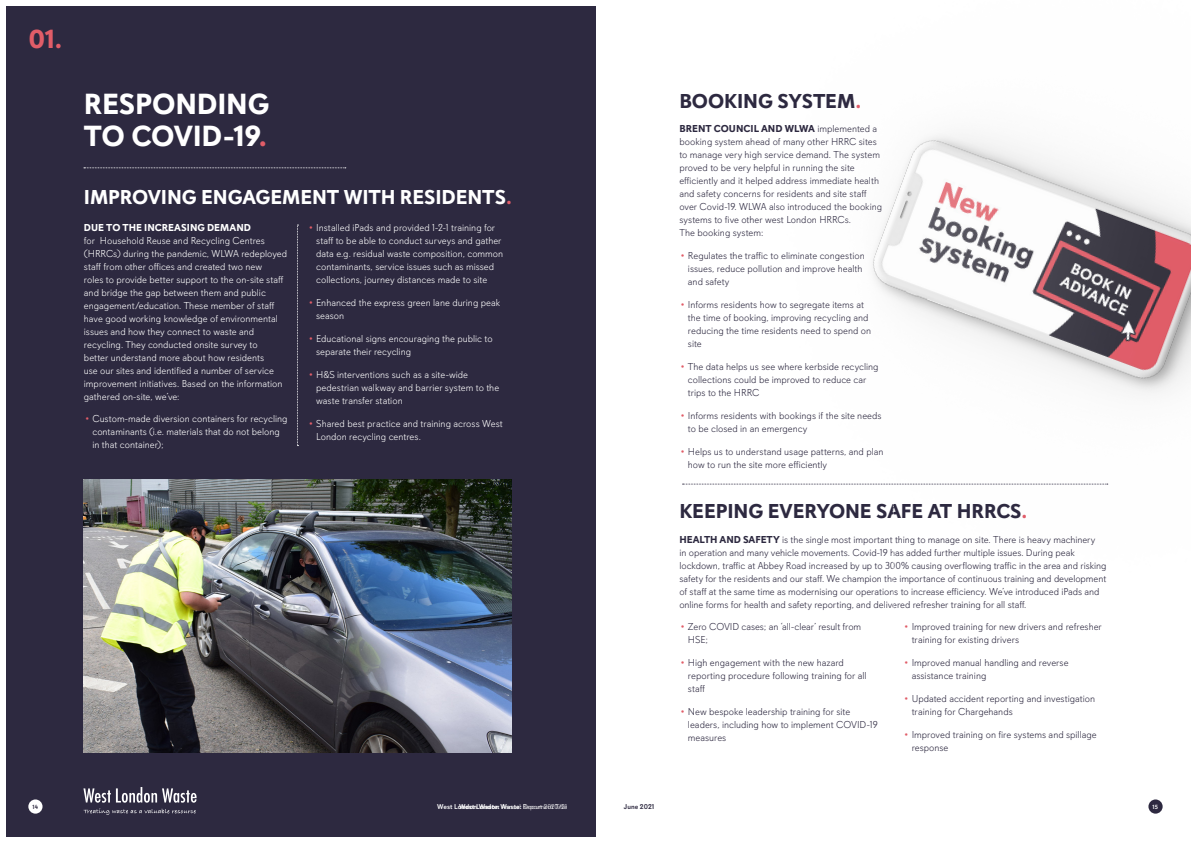
<style>
.page{position:relative;width:1191px;height:842px;background:#fff}
.page>*{position:absolute;margin:0;border:0;box-sizing:border-box;transform-origin:0 0}
.t1{font:700 29px/32px "Davis Sans";letter-spacing:-.01em;color:#fff}
.t2{font:700 26px "Davis Sans";color:#e15d68}
.t3{font:700 20px "Davis Sans";letter-spacing:-.005em;color:#2d2940}
.t4{font:700 20px "Davis Sans";letter-spacing:-.005em;color:#fff}
.t5{font:300 10px/13px "Davis Sans";letter-spacing:-.005em;color:#2d2940}
.t6{font:300 10px/13px "Davis Sans";color:#fff}
.t7{font:700 10px "Davis Sans";color:#fff}
.t8{font:300 7px "Davis Sans";letter-spacing:.01em;color:#fff}
.t9{font:500 7px "Davis Sans";letter-spacing:.01em;color:#fff}
.t10{font:500 7px "Davis Sans";letter-spacing:.01em;color:#2d2940}
.t11{font:500 6px "Davis Sans";color:#2d2940}
.t12{font:500 6px "Davis Sans";color:#fff}
.s1{color:#e15d68}
.s2{color:#e05c69}
.s3{font-weight:700;color:#e15d68}
.s4{font-weight:700}
.s5{font-weight:500}
.s6{font-weight:300}
</style>
<div class="page">
<div style="left:6px;top:6px;width:589px;height:830px;background:#2d2940"></div>
<svg style="left:84px;top:168px;width:262px;height:1px"></svg>
<img style="left:682px;top:135px;width:509px;height:350px">
<svg style="left:297px;top:225px;width:1px;height:221px"></svg>
<img style="left:84px;top:479px;width:427px;height:274px">
<div style="left:1148px;top:799px;width:14px;height:15px;background:#2d2940;border-radius:50%"></div>
<div style="left:28px;top:799px;width:15px;height:15px;background:#fff;border-radius:50%"></div>
<svg style="left:83px;top:787px;width:113px;height:28px"></svg>
<h2 class="t2" style="left:28px;top:23px;width:35px">01.</h2>
<h1 class="t1" style="left:84px;top:89px;width:187px">RESPONDING<br>TO COVID-19<span class="s1">.</span></h1>
<h3 class="t4" style="left:84px;top:185px;width:429px">IMPROVING ENGAGEMENT WITH RESIDENTS<span class="s2">.</span></h3>
<p class="t7" style="left:84px;top:222px;width:169px">DUE TO THE INCREASING DEMAND</p>
<p class="t6" style="left:84px;top:235px;width:205px">for Household Reuse and Recycling Centres (HRRCs) during the pandemic, WLWA redeployed staff from other offices and created two new<br>roles to provide better support to the on-site staff and bridge the gap between them and public engagement/education. These member of staff have good working knowledge of environmental issues and how they connect to waste and recycling. They conducted onsite survey to<br>better understand more about how residents<br>use our sites and identified a number of service improvement initiatives. Based on the information gathered on-site, we’ve:</p>
<p class="t6" style="left:92px;top:412px;width:197px;text-indent:-7px"><span class="s3">•</span> Custom-made diversion containers for recycling contaminants (i.e. materials that do not belong in that container);</p>
<p class="t6" style="left:316px;top:222px;width:189px;text-indent:-7px"><span class="s3">•</span> Installed iPads and provided 1-2-1 training for staff to be able to conduct surveys and gather data e.g. residual waste composition, common contaminants, service issues such as missed collections, journey distances made to site</p>
<p class="t6" style="left:316px;top:296px;width:185px;text-indent:-7px"><span class="s3">•</span> Enhanced the express green lane during peak season</p>
<p class="t6" style="left:316px;top:332px;width:178px;text-indent:-7px"><span class="s3">•</span> Educational signs encouraging the public to separate their recycling</p>
<p class="t6" style="left:316px;top:368px;width:184px;text-indent:-7px"><span class="s3">•</span> H&amp;S interventions such as a site-wide pedestrian walkway and barrier system to the waste transfer station</p>
<p class="t6" style="left:316px;top:417px;width:188px;text-indent:-7px"><span class="s3">•</span> Shared best practice and training across West<br>London recycling centres.</p>
<h3 class="t3" style="left:679px;top:89px;width:183px">BOOKING SYSTEM<span class="s2">.</span></h3>
<p class="t5" style="left:679px;top:122px;width:204px"><span class="s4">BRENT COUNCIL AND WLWA</span> implemented a booking system ahead of many other HRRC sites to manage very high service demand. The system proved to be very helpful in running the site efficiently and it helped address immediate health and safety concerns for residents and site staff over Covid-19. WLWA also introduced the booking systems to five other west London HRRCs.<br>The booking system:</p>
<p class="t5" style="left:688px;top:249px;width:178px;text-indent:-7px"><span class="s3">•</span> Regulates the traffic to eliminate congestion issues, reduce pollution and improve health and safety</p>
<p class="t5" style="left:688px;top:298px;width:185px;text-indent:-7px"><span class="s3">•</span> Informs residents how to segregate items at the time of booking, improving recycling and reducing the time residents need to spend on site</p>
<p class="t5" style="left:688px;top:360px;width:192px;text-indent:-7px"><span class="s3">•</span> The data helps us see where kerbside recycling collections could be improved to reduce car trips to the HRRC</p>
<p class="t5" style="left:688px;top:409px;width:195px;text-indent:-7px"><span class="s3">•</span> Informs residents with bookings if the site needs to be closed in an emergency</p>
<p class="t5" style="left:688px;top:445px;width:197px;text-indent:-7px"><span class="s3">•</span> Helps us to understand usage patterns, and plan how to run the site more efficiently</p>
<h3 class="t3" style="left:679px;top:499px;width:349px">KEEPING EVERYONE SAFE AT HRRCS<span class="s2">.</span></h3>
<p class="t5" style="left:679px;top:533px;width:429px"><span class="s4">HEALTH AND SAFETY</span> is the single most important thing to manage on site. There is heavy machinery<br>in operation and many vehicle movements. Covid-19 has added further multiple issues. During peak lockdown, traffic at Abbey Road increased by up to 300% causing overflowing traffic in the area and risking safety for the residents and our staff. We champion the importance of continuous training and development of staff at the same time as modernising our operations to increase efficiency. We’ve introduced iPads and online forms for health and safety reporting, and delivered refresher training for all staff.</p>
<p class="t5" style="left:688px;top:621px;width:175px;text-indent:-7px"><span class="s3">•</span> Zero COVID cases; an ‘all-clear’ result from<br>HSE;</p>
<p class="t5" style="left:688px;top:657px;width:180px;text-indent:-7px"><span class="s3">•</span> High engagement with the new hazard reporting procedure following training for all staff</p>
<p class="t5" style="left:688px;top:706px;width:191px;text-indent:-7px"><span class="s3">•</span> New bespoke leadership training for site leaders, including how to implement COVID-19 measures</p>
<p class="t5" style="left:911px;top:621px;width:192px;text-indent:-7px"><span class="s3">•</span> Improved training for new drivers and refresher training for existing drivers</p>
<p class="t5" style="left:911px;top:657px;width:158px;text-indent:-7px"><span class="s3">•</span> Improved manual handling and reverse assistance training</p>
<p class="t5" style="left:911px;top:693px;width:185px;text-indent:-7px"><span class="s3">•</span> Updated accident reporting and investigation training for Chargehands</p>
<p class="t5" style="left:911px;top:728px;width:187px;text-indent:-7px"><span class="s3">•</span> Improved training on fire systems and spillage response</p>
<p class="t11" style="left:33px;top:803px;width:7px">14</p>
<p class="t8" style="left:437px;top:803px;width:131px"><span class="s5">West London Waste:</span> Annual Report 2020/21</p>
<p class="t9" style="left:459px;top:802px;width:110px">West London Waste: <span class="s6">Document Title</span></p>
<p class="t10" style="left:624px;top:802px;width:32px">June 2021</p>
<p class="t12" style="left:1152px;top:803px;width:7px">15</p>
</div>
